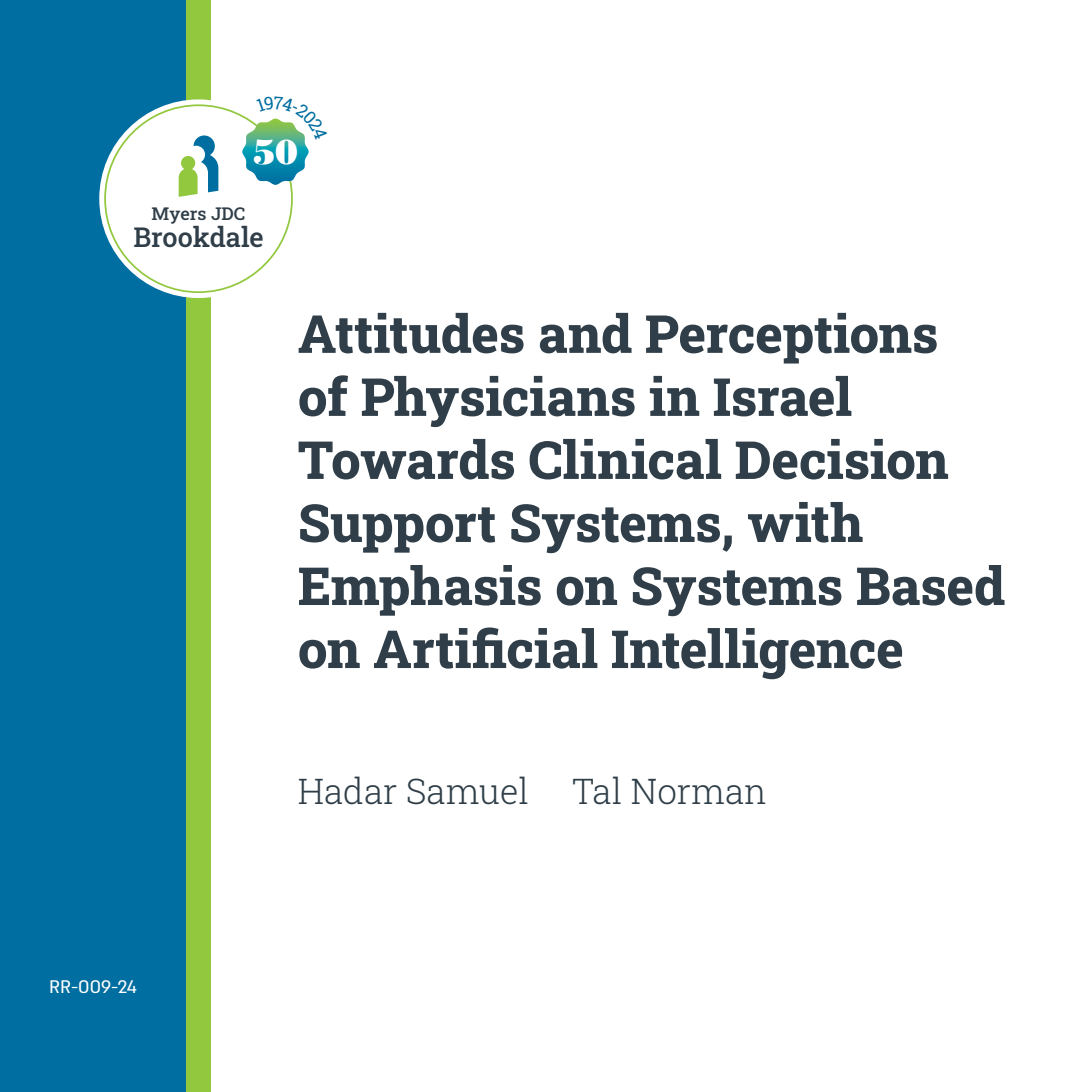
<style>
.page{position:relative;width:1092px;height:1092px;background:#fff}
.page>*{position:absolute;margin:0;border:0;box-sizing:border-box;transform-origin:0 0}
.כותרת_באנגלית{font:800 52.5px/63px "Roboto Slab";letter-spacing:-.005em;color:#2f3e48}
.t1{font:35.52px "Guttman Stam Normal";color:#fff}
.כותבים_באנגלית{font:300 35px "Roboto Slab";color:#2f3e48}
.t2{font:500 27.12px "Roboto Slab";letter-spacing:-.005em;color:#2f3e48}
.דמ_באנגלית{font:21px "Almoni Neue DL4.0 AAA";color:#fff}
.t3{font:500 17.5px "Roboto Slab";color:#2f3e48}
</style>
<div class="page">
<div style="left:0;top:0;width:186px;height:1091px;background:#006ea0"></div>
<div style="left:186px;top:0;width:25px;height:1091px;background:#92c83e"></div>
<div style="left:99px;top:99px;width:199px;height:199px;background:#fff;border-radius:50%"></div>
<svg style="left:179px;top:135px;width:39px;height:62px"></svg>
<svg style="left:242px;top:115px;width:67px;height:70px"></svg>
<p class="t1" style="left:253px;top:126px;width:47px">50</p>
<p class="t3" style="left:152px;top:202px;width:95px">Myers JDC</p>
<p class="t2" style="left:133px;top:218px;width:132px">Brookdale</p>
<p class="כותרת_באנגלית" style="left:298px;top:301px;width:708px">Attitudes and Perceptions<br>of Physicians in Israel<br>Towards Clinical Decision<br>Support Systems, with<br>Emphasis on Systems Based on Artificial Intelligence</p>
<p class="כותבים_באנגלית" style="left:298px;top:767px;width:470px">Hadar Samuel Tal Norman</p>
<p class="דמ_באנגלית" style="left:49px;top:969px;width:89px">RR-009-24</p>
</div>
